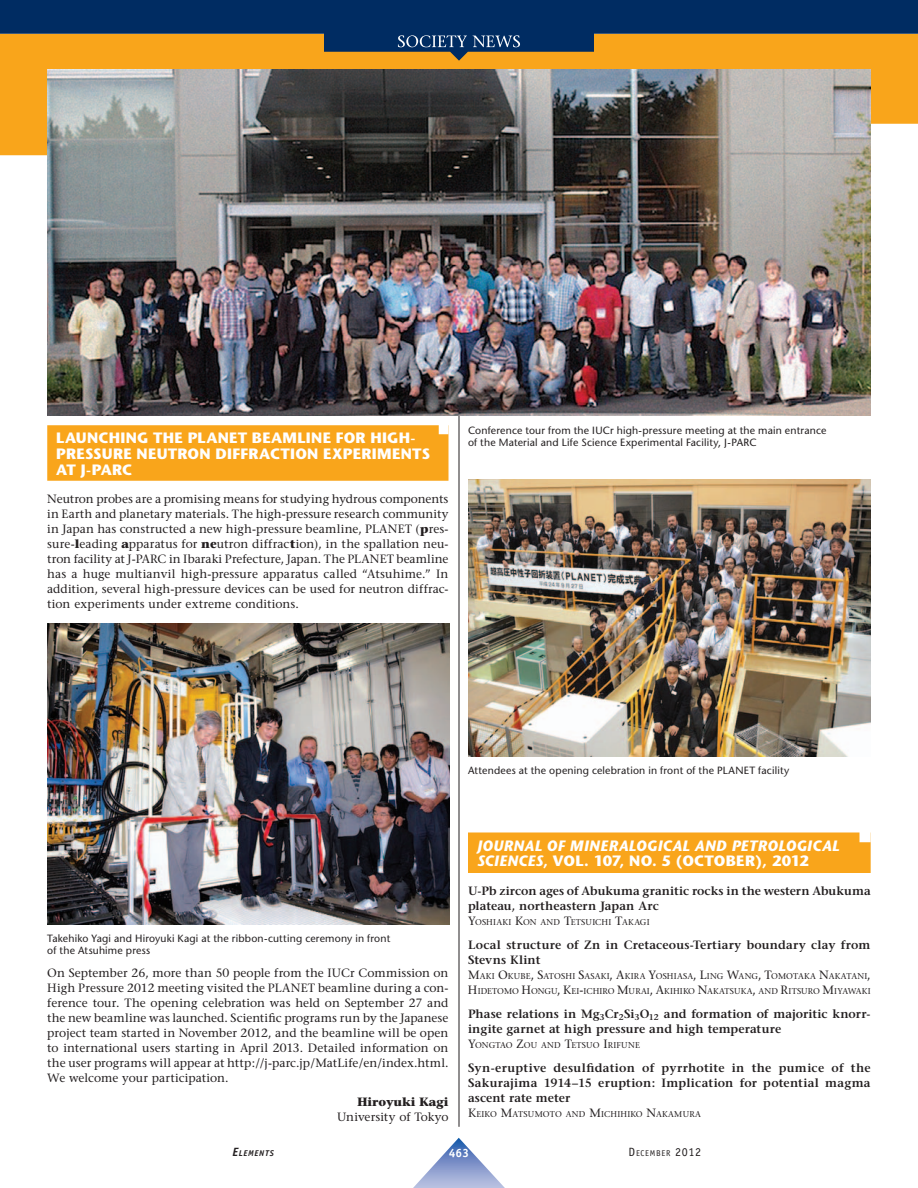
<style>
.page{position:relative;width:918px;height:1188px;background:#fff}
.page>*{position:absolute;margin:0;border:0;box-sizing:border-box;transform-origin:0 0}
.t1{font:700 15px/15.8px "Stone Sans";letter-spacing:.015em;color:#fff}
.t2{font:italic 700 15px/15.8px "Stone Sans";letter-spacing:.01em;color:#fff}
.t3{font:12px/15px "Stone Serif";letter-spacing:.005em;color:#231f20;text-align:justify}
.t4{font:600 12px/15px "Stone Serif";letter-spacing:.01em;color:#231f20}
.t5{font:700 12px "Stone Serif";letter-spacing:-.01em;color:#231f20}
.t6{font:700 12px "Officina Sans";color:#fff}
.t7{font:10.5px/12px "Stone Sans";letter-spacing:.015em;color:#231f20}
.t8{font:8.4px/15px "Stone Serif";letter-spacing:.02em;color:#231f20}
.t9{font:8.4px "Officina Sans";letter-spacing:.085em;color:#231f20}
.t10{font:italic 700 8.4px "Officina Sans";letter-spacing:.08em;color:#231f20}
.s1{font-weight:700}
.s2{font-style:normal}
.s3{font-size:12px}
</style>
<div class="page">
<svg style="left:0;top:61px;width:918px;height:94px;background:#f4ac36"></svg>
<svg style="left:870px;top:92px;width:1px;height:32px"></svg>
<div style="left:47px;top:425px;width:402px;height:56px;background:#f9a51b"></div>
<div style="left:439px;top:424px;width:10px;height:10px;background:#fff"></div>
<hr style="left:459px;top:137px;width:1px;height:990px;background:#231f20">
<img style="left:47px;top:623px;width:402px;height:302px">
<img style="left:48px;top:70px;width:822px;height:346px">
<div style="left:468px;top:832px;width:403px;height:41px;background:#f9a51b"></div>
<div style="left:860px;top:832px;width:11px;height:10px;background:#fff"></div>
<img style="left:468px;top:479px;width:403px;height:278px">
<svg style="left:413px;top:1138px;width:92px;height:50px"></svg>
<svg style="left:0;top:0;width:918px;height:61px;background:#5b5848"></svg>
<svg style="left:398px;top:35px;width:122px;height:12px"></svg>
<p class="t1" style="left:56px;top:432px;width:375px">LAUNCHING THE PLANET BEAMLINE FOR HIGH-<br>PRESSURE NEUTRON DIFFRACTION EXPERIMENTS<br>AT J-PARC</p>
<p class="t3" style="left:47px;top:493px;width:403px">Neutron probes are a promising means for studying hydrous components in Earth and planetary materials. The high-pressure research community in Japan has constructed a new high-pressure beamline, PLANET (<span class="s1">p</span>res&shy;sure-<span class="s1">l</span>eading <span class="s1">a</span>pparatus for <span class="s1">ne</span>utron diffrac<span class="s1">t</span>ion), in the spallation neu&shy;tron facility at J-PARC in Ibaraki Prefecture, Japan. The PLANET beamline has a huge multianvil high-pressure apparatus called “Atsuhime.” In addition, several high-pressure devices can be used for neutron diffrac&shy;tion experiments under extreme conditions.</p>
<p class="t7" style="left:468px;top:426px;width:360px">Conference tour from the IUCr high-pressure meeting at the main entrance of the Material and Life Science Experimental Facility, J-PARC</p>
<p class="t7" style="left:468px;top:765px;width:323px">Attendees at the opening celebration in front of the PLANET facility</p>
<p class="t7" style="left:47px;top:933px;width:345px">Takehiko Yagi and Hiroyuki Kagi at the ribbon-cutting ceremony in front of the Atsuhime press</p>
<p class="t3" style="left:47px;top:967px;width:403px">On September 26, more than 50 people from the IUCr Commission on High Pressure 2012 meeting visited the PLANET beamline during a con&shy;ference tour. The opening celebration was held on September 27 and the new beamline was launched. Scientific programs run by the Japanese project team started in November 2012, and the beamline will be open to international users starting in April 2013. Detailed information on the user programs will appear at http://j-parc.jp/MatLife/en/index.html.<br>We welcome your participation.</p>
<p class="t5" style="left:357px;top:1097px;width:93px">Hiroyuki Kagi</p>
<p class="t3" style="left:337px;top:1111px;width:113px">University of Tokyo</p>
<p class="t2" style="left:477px;top:839px;width:364px">JOURNAL OF MINERALOGICAL AND PETROLOGICAL<br>SCIENCES<span class="s2">, VOL. 107, NO. 5 (OCTOBER), 2012</span></p>
<p class="t4" style="left:468px;top:884px;width:404px">U-Pb zircon ages of Abukuma granitic rocks in the western Abukuma plateau, northeastern Japan Arc</p>
<p class="t8" style="left:468px;top:915px;width:183px"><span class="s3">Y</span>OSHIAKI <span class="s3">K</span>ON AND <span class="s3">T</span>ETSUICHI <span class="s3">T</span>AKAGI</p>
<p class="t4" style="left:468px;top:938px;width:404px">Local structure of Zn in Cretaceous-Tertiary boundary clay from<br>Stevns Klint</p>
<p class="t8" style="left:468px;top:969px;width:404px"><span class="s3">M</span>AKI <span class="s3">O</span>KUBE<span class="s3">, S</span>ATOSHI <span class="s3">S</span>ASAKI<span class="s3">, A</span>KIRA <span class="s3">Y</span>OSHIASA<span class="s3">, L</span>ING <span class="s3">W</span>ANG<span class="s3">, T</span>OMOTAKA <span class="s3">N</span>AKATANI<span class="s3">,<br>H</span>IDETOMO <span class="s3">H</span>ONGU<span class="s3">, K</span>EI<span class="s3">-</span>ICHIRO <span class="s3">M</span>URAI<span class="s3">, A</span>KIHIKO <span class="s3">N</span>AKATSUKA<span class="s3">,</span> AND <span class="s3">R</span>ITSURO <span class="s3">M</span>IYAWAKI</p>
<p class="t4" style="left:468px;top:1007px;width:404px">Phase relations in Mg<sub>3</sub>Cr<sub>2</sub>Si<sub>3</sub>O<sub>12</sub> and formation of majoritic knorr&shy;ingite garnet at high pressure and high temperature</p>
<p class="t8" style="left:468px;top:1038px;width:174px"><span class="s3">Y</span>ONGTAO <span class="s3">Z</span>OU AND <span class="s3">T</span>ETSUO <span class="s3">I</span>RIFUNE</p>
<p class="t4" style="left:468px;top:1061px;width:404px;text-align:justify">Syn-eruptive desulfidation of pyrrhotite in the pumice of the Sakurajima 1914–15 eruption: Implication for potential magma ascent rate meter</p>
<p class="t8" style="left:468px;top:1107px;width:234px"><span class="s3">K</span>EIKO <span class="s3">M</span>ATSUMOTO AND <span class="s3">M</span>ICHIHIKO <span class="s3">N</span>AKAMURA</p>
<p class="t10" style="left:232px;top:1150px;width:43px"><span class="s3">E</span>LEMENTS</p>
<p class="t6" style="left:449px;top:1149px;width:22px">463</p>
<p class="t9" style="left:629px;top:1150px;width:74px"><span class="s3">D</span>ECEMBER <span class="s3">2012</span></p>
</div>
